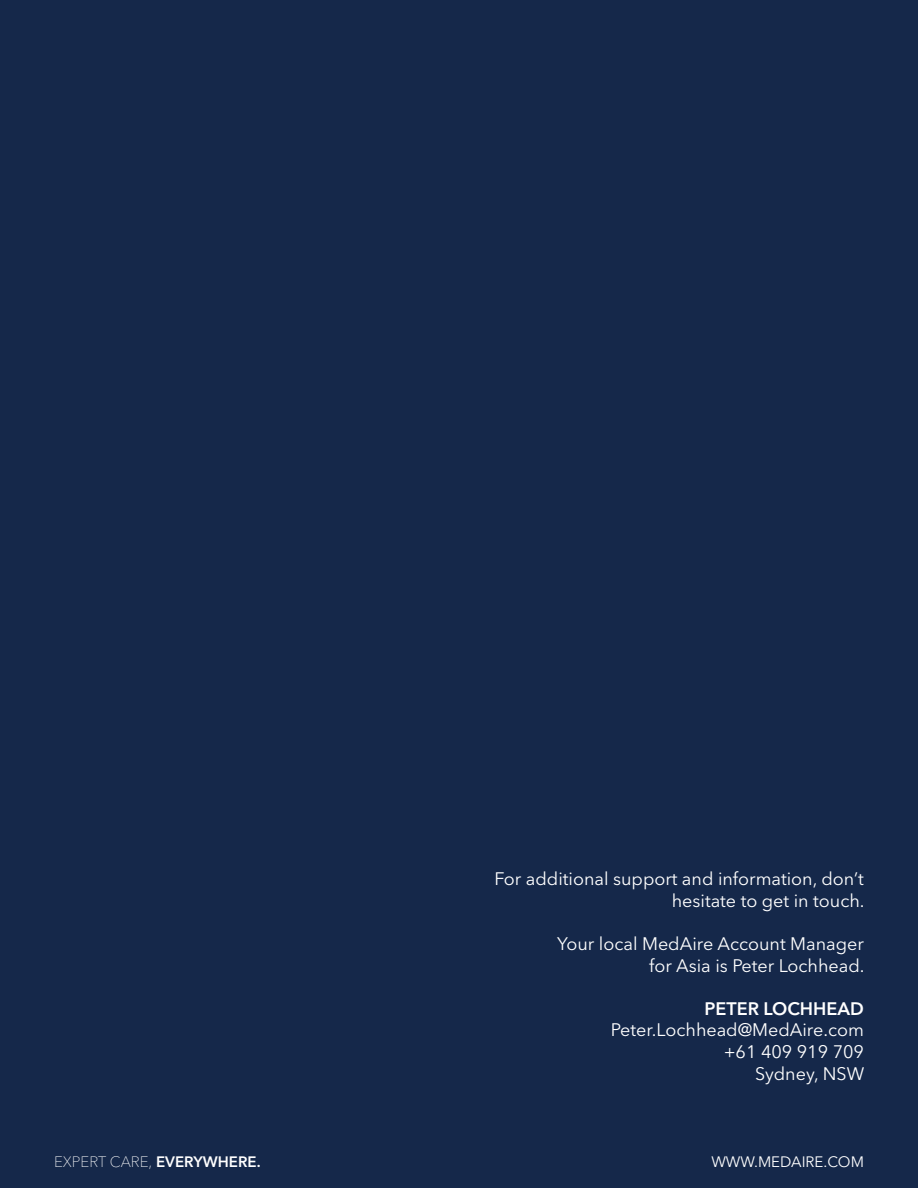
<style>
.page{position:relative;width:918px;height:1188px;background:#15284a}
.page>*{position:absolute;margin:0;border:0;box-sizing:border-box;transform-origin:0 0}
.t1{font:18px/21.6px "Avenir Next LT Pro";color:#fff;text-align:right}
.t2{font:600 18px "Avenir Next LT Pro";color:#fff}
.t3{font:100 15px "Avenir Next LT Pro";color:#fff}
.t4{font:15px "Avenir Next LT Pro";color:#fff}
.s1{font-weight:600}
</style>
<div class="page">
<p class="t1" style="left:495px;top:868px;width:371px">For additional support and information, don’t hesitate to get in touch.</p>
<p class="t1" style="left:557px;top:933px;width:309px">Your local MedAire Account Manager for Asia is Peter Lochhead.</p>
<p class="t2" style="left:705px;top:998px;width:161px">PETER LOCHHEAD</p>
<p class="t1" style="left:611px;top:1019px;width:255px">Peter.Lochhead@MedAire.com +61 409 919 709<br>Sydney, NSW</p>
<p class="t3" style="left:54px;top:1152px;width:208px">EXPERT CARE, <span class="s1">EVERYWHERE.</span></p>
<p class="t4" style="left:711px;top:1152px;width:154px">WWW.MEDAIRE.COM</p>
</div>
